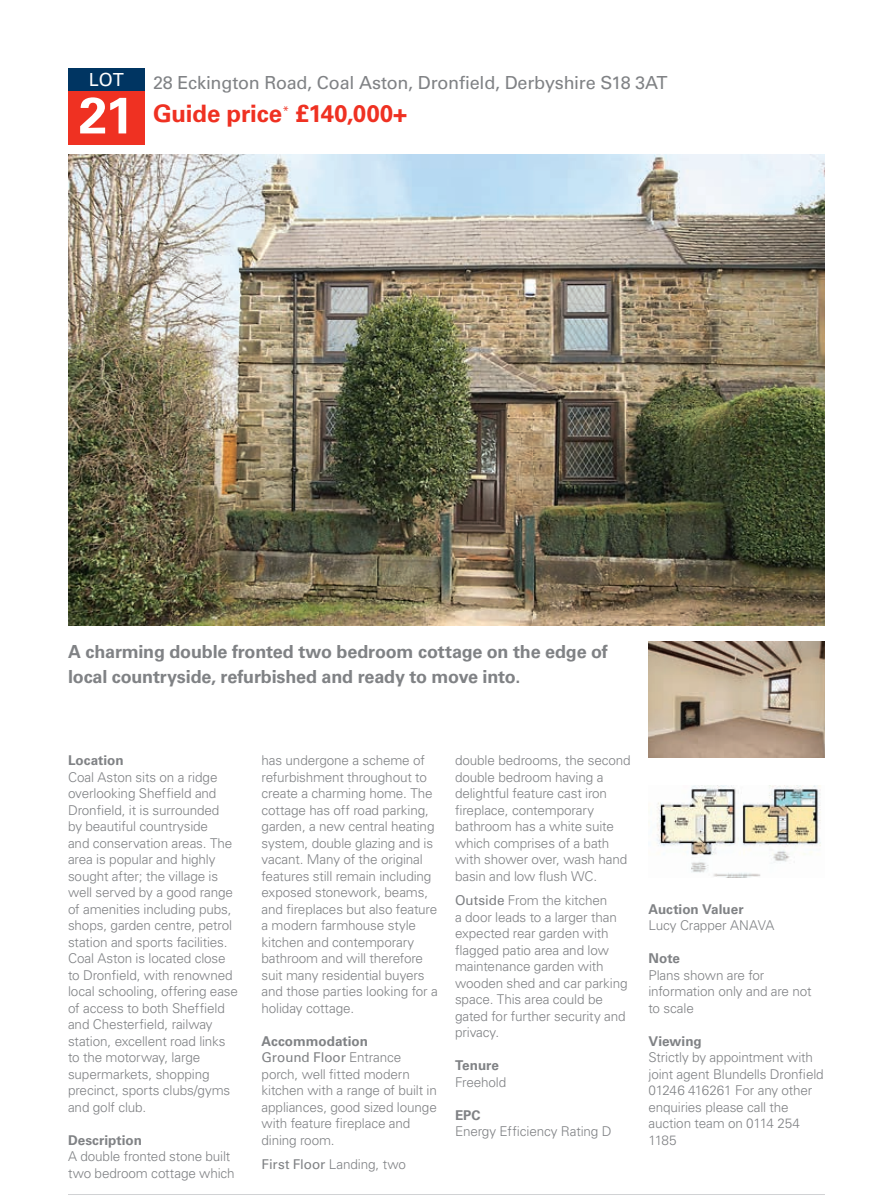
<style>
.page{position:relative;width:893px;height:1197px;background:#fff}
.page>*{position:absolute;margin:0;border:0;box-sizing:border-box;transform-origin:0 0}
.t1{font:700 51px "Univers LT Std";color:#fff}
.t2{font:700 24px "Univers LT Std";letter-spacing:-.005em;color:#ef3122}
.t3{font:700 18px/24.8px "Univers LT Std";letter-spacing:-.01em;color:#808285}
.t4{font:18px "Univers LT Std";letter-spacing:-.01em;color:#808285}
.t5{font:18px "Univers LT Std";color:#fff}
.t6{font:300 13.5px/16.5px "Univers LT Std";letter-spacing:-.01em;color:#808285}
.t7{font:700 13.5px "Univers LT Std";color:#808285}
.s1{font-weight:700}
.s2{font-weight:400}
</style>
<div class="page">
<div style="left:68px;top:68px;width:77px;height:23px;background:#003562"></div>
<hr style="left:68px;top:1194px;width:757px;height:1px;background:#d1d2d4">
<img style="left:68px;top:154px;width:757px;height:471px">
<img style="left:648px;top:642px;width:177px;height:115px">
<img style="left:656px;top:785px;width:165px;height:92px">
<div style="left:68px;top:91px;width:77px;height:54px;background:#ef3122"></div>
<h3 class="t5" style="left:89px;top:69px;width:37px">LOT</h3>
<h1 class="t1" style="left:79px;top:86px;width:56px">21</h1>
<h3 class="t4" style="left:153px;top:72px;width:516px">28 Eckington Road, Coal Aston, Dronfield, Derbyshire S18 3AT</h3>
<h2 class="t2" style="left:153px;top:99px;width:256px">Guide price<sup>*</sup> £140,000+</h2>
<h3 class="t3" style="left:68px;top:639px;width:541px">A charming double fronted two bedroom cottage on the edge of local countryside, refurbished and ready to move into.</h3>
<p class="t7" style="left:68px;top:753px;width:57px">Location</p>
<p class="t6" style="left:68px;top:769px;width:172px">Coal Aston sits on a ridge overlooking Sheffield and<br>Dronfield, it is surrounded<br>by beautiful countryside<br>and conservation areas. The area is popular and highly sought after; the village is well served by a good range of amenities including pubs, shops, garden centre, petrol station and sports facilities.<br>Coal Aston is located close to Dronfield, with renowned local schooling, offering ease of access to both Sheffield and Chesterfield, railway station, excellent road links to the motorway, large supermarkets, shopping precinct, sports clubs/gyms and golf club.</p>
<p class="t7" style="left:68px;top:1132px;width:76px">Description</p>
<p class="t6" style="left:68px;top:1148px;width:168px">A double fronted stone built two bedroom cottage which</p>
<p class="t6" style="left:261px;top:752px;width:178px">has undergone a scheme of refurbishment throughout to create a charming home. The cottage has off road parking, garden, a new central heating system, double glazing and is vacant. Many of the original features still remain including exposed stonework, beams, and fireplaces but also feature a modern farmhouse style kitchen and contemporary bathroom and will therefore suit many residential buyers and those parties looking for a holiday cottage.</p>
<p class="t6" style="left:261px;top:1033px;width:177px"><span class="s1">Accommodation<br></span><span class="s2">Ground Floor</span> Entrance porch, well fitted modern kitchen with a range of built in appliances, good sized lounge with feature fireplace and dining room.</p>
<p class="t6" style="left:261px;top:1156px;width:146px"><span class="s2">First Floor</span> Landing, two</p>
<p class="t6" style="left:455px;top:752px;width:177px">double bedrooms, the second double bedroom having a delightful feature cast iron fireplace, contemporary bathroom has a white suite which comprises of a bath with shower over, wash hand basin and low flush WC.</p>
<p class="t6" style="left:455px;top:892px;width:174px"><span class="s2">Outside</span> From the kitchen<br>a door leads to a larger than expected rear garden with flagged patio area and low maintenance garden with wooden shed and car parking space. This area could be gated for further security and privacy.</p>
<p class="t7" style="left:455px;top:1058px;width:46px">Tenure</p>
<p class="t6" style="left:455px;top:1074px;width:53px">Freehold</p>
<p class="t7" style="left:455px;top:1107px;width:27px">EPC</p>
<p class="t6" style="left:455px;top:1123px;width:158px">Energy Efficiency Rating D</p>
<p class="t7" style="left:648px;top:901px;width:97px">Auction Valuer</p>
<p class="t6" style="left:648px;top:917px;width:127px">Lucy Crapper ANAVA</p>
<p class="t7" style="left:648px;top:950px;width:33px">Note</p>
<p class="t6" style="left:648px;top:967px;width:165px">Plans shown are for information only and are not to scale</p>
<p class="t7" style="left:648px;top:1033px;width:55px">Viewing</p>
<p class="t6" style="left:648px;top:1049px;width:177px">Strictly by appointment with joint agent Blundells Dronfield<br>01246 416261 For any other enquiries please call the auction team on 0114 254<br>1185</p>
</div>
